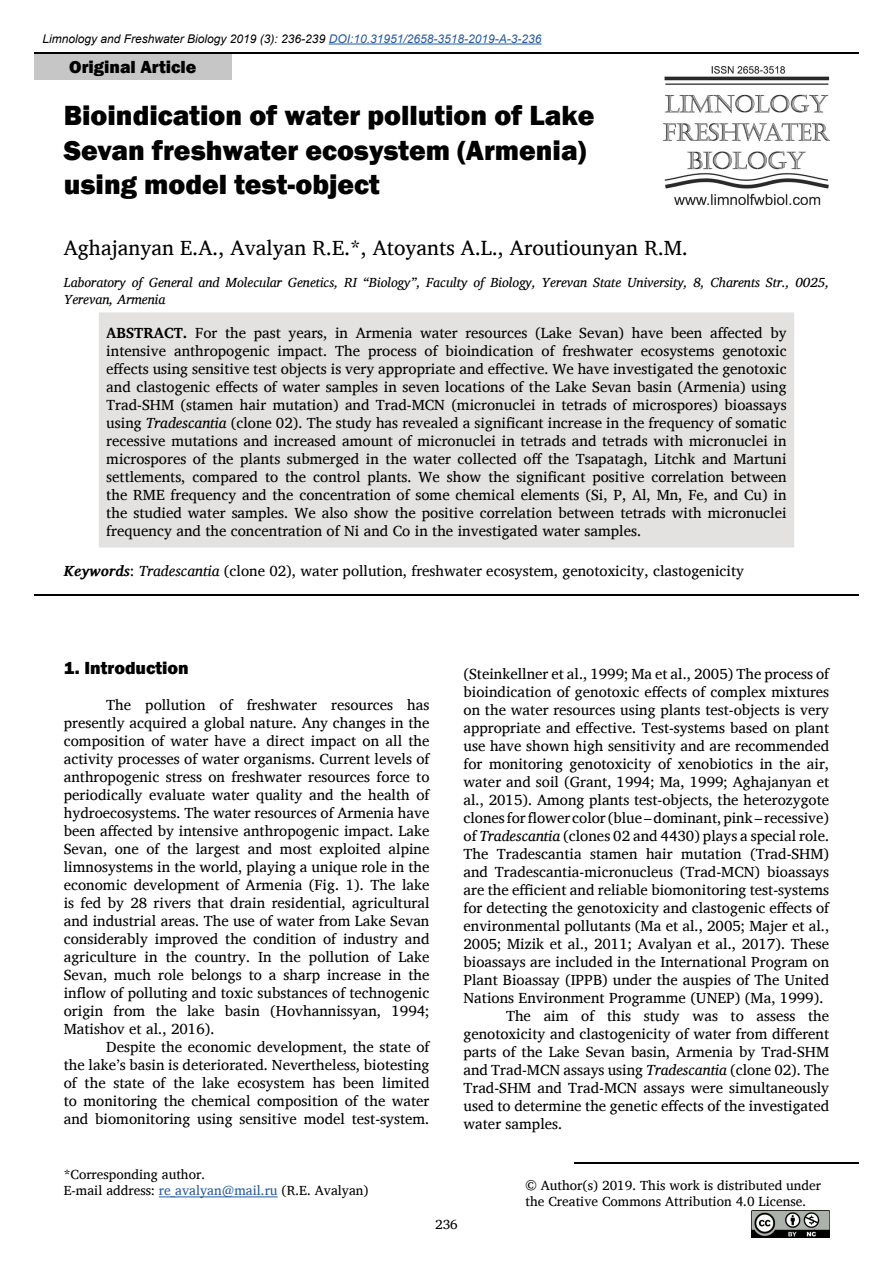
<style>
.page{position:relative;width:893px;height:1263px;background:#fff}
.page>*{position:absolute;margin:0;border:0;box-sizing:border-box;transform-origin:0 0}
.t1{font:800 28.5px/34.2px "Franklin Gothic";color:#000}
.t2{font:21px "Charis SIL";color:#000}
.t3{font:800 18px "Franklin Gothic";color:#000}
.t4{font:15px/18px "Charis SIL";color:#000;text-align:justify}
.t5{font:13.5px/16.2px "Charis SIL";color:#000}
.t6{font:italic 13.5px/16.2px "Charis SIL";color:#000}
.t7{font:italic 12px "Arial";color:#000}
.s1{color:#275b9b}
.s2{font-weight:700}
.s3{font-style:italic}
.s4{font-weight:700;font-style:italic}
</style>
<div class="page">
<hr style="left:34px;top:52px;width:825px;height:2px;background:#000">
<hr style="left:329px;top:44px;width:213px;height:1px;background:#275b9b">
<hr style="left:159px;top:1196px;width:119px;height:1px;background:#275b9b">
<img style="left:751px;top:1210px;width:78px;height:27px">
<div style="left:34px;top:54px;width:198px;height:26px;background:#c6c6c6"></div>
<div style="left:99px;top:312px;width:695px;height:236px;background:#e3e2e1"></div>
<hr style="left:34px;top:594px;width:825px;height:2px;background:#000">
<img style="left:663px;top:67px;width:166px;height:138px">
<hr style="left:574px;top:1162px;width:285px;height:1px;background:#000">
<p class="t7" style="left:43px;top:31px;width:500px">Limnology and Freshwater Biology 2019 (3): 236-239 <span class="s1">DOI:10.31951/2658-3518-2019-A-3-236</span></p>
<p class="t3" style="left:69px;top:55px;width:129px">Original Article</p>
<h1 class="t1" style="left:64px;top:99px;width:532px">Bioindication of water pollution of Lake<br>Sevan freshwater ecosystem (Armenia) using model test-object</h1>
<h2 class="t2" style="left:64px;top:236px;width:626px">Aghajanyan E.A., Avalyan R.E.*, Atoyants A.L., Aroutiounyan R.M.</h2>
<p class="t6" style="left:64px;top:275px;width:767px">Laboratory of General and Molecular Genetics, RI “Biology”, Faculty of Biology, Yerevan State University, 8, Charents Str., 0025,<br>Yerevan, Armenia</p>
<p class="t4" style="left:106px;top:324px;width:682px"><span class="s2">ABSTRACT.</span> For the past years, in Armenia water resources (Lake Sevan) have been affected by intensive anthropogenic impact. The process of bioindication of freshwater ecosystems genotoxic effects using sensitive test objects is very appropriate and effective. We have investigated the genotoxic and clastogenic effects of water samples in seven locations of the Lake Sevan basin (Armenia) using Trad-SHM (stamen hair mutation) and Trad-MCN (micronuclei in tetrads of microspores) bioassays using <span class="s3">Tradescantia</span> (clone 02). The study has revealed a significant increase in the frequency of somatic recessive mutations and increased amount of micronuclei in tetrads and tetrads with micronuclei in microspores of the plants submerged in the water collected off the Tsapatagh, Litchk and Martuni settlements, compared to the control plants. We show the significant positive correlation between the RME frequency and the concentration of some chemical elements (Si, P, Al, Mn, Fe, and Cu) in the studied water samples. We also show the positive correlation between tetrads with micronuclei frequency and the concentration of Ni and Co in the investigated water samples.</p>
<p class="t4" style="left:64px;top:562px;width:682px"><span class="s4">Keywords</span>: <span class="s3">Tradescantia</span> (clone 02), water pollution, freshwater ecosystem, genotoxicity, clastogenicity</p>
<p class="t3" style="left:64px;top:656px;width:127px">1. Introduction</p>
<p class="t4" style="left:64px;top:696px;width:367px;text-indent:43px">The pollution of freshwater resources has presently acquired a global nature. Any changes in the composition of water have a direct impact on all the activity processes of water organisms. Current levels of anthropogenic stress on freshwater resources force to periodically evaluate water quality and the health of hydroecosystems. The water resources of Armenia have been affected by intensive anthropogenic impact. Lake Sevan, one of the largest and most exploited alpine limnosystems in the world, playing a unique role in the economic development of Armenia (Fig. 1). The lake is fed by 28 rivers that drain residential, agricultural and industrial areas. The use of water from Lake Sevan considerably improved the condition of industry and agriculture in the country. In the pollution of Lake Sevan, much role belongs to a sharp increase in the inflow of polluting and toxic substances of technogenic origin from the lake basin (Hovhannissyan, 1994; Matishov et al., 2016).</p>
<p class="t4" style="left:64px;top:1038px;width:367px;text-indent:43px">Despite the economic development, the state of the lake’s basin is deteriorated. Nevertheless, biotesting of the state of the lake ecosystem has been limited to monitoring the chemical composition of the water and biomonitoring using sensitive model test-system.</p>
<p class="t5" style="left:64px;top:1166px;width:306px">*Corresponding author.<br>E-mail address: <span class="s1">re_avalyan@mail.ru</span> (R.E. Avalyan)</p>
<p class="t4" style="left:463px;top:665px;width:367px">(Steinkellner et al., 1999; Ma et al., 2005) The process of</p>
<p class="t4" style="left:463px;top:683px;width:367px">bioindication of genotoxic effects of complex mixtures</p>
<p class="t4" style="left:463px;top:701px;width:367px">on the water resources using plants test-objects is very</p>
<p class="t4" style="left:463px;top:719px;width:367px">appropriate and effective. Test-systems based on plant</p>
<p class="t4" style="left:463px;top:737px;width:367px">use have shown high sensitivity and are recommended</p>
<p class="t4" style="left:463px;top:755px;width:367px">for monitoring genotoxicity of xenobiotics in the air,</p>
<p class="t4" style="left:463px;top:773px;width:367px">water and soil (Grant, 1994; Ma, 1999; Aghajanyan et</p>
<p class="t4" style="left:463px;top:791px;width:367px">al., 2015). Among plants test-objects, the heterozygote</p>
<p class="t4" style="left:463px;top:809px;width:367px">clones for flower color (blue – dominant, pink – recessive)</p>
<p class="t4" style="left:463px;top:827px;width:367px">of <span class="s3">Tradescantia</span> (clones 02 and 4430) plays a special role.</p>
<p class="t4" style="left:463px;top:845px;width:367px">The Tradescantia stamen hair mutation (Trad-SHM)</p>
<p class="t4" style="left:463px;top:863px;width:367px">and Tradescantia-micronucleus (Trad-MCN) bioassays</p>
<p class="t4" style="left:463px;top:881px;width:367px">are the efficient and reliable biomonitoring test-systems</p>
<p class="t4" style="left:463px;top:899px;width:367px">for detecting the genotoxicity and clastogenic effects of</p>
<p class="t4" style="left:463px;top:917px;width:367px">environmental pollutants (Ma et al., 2005; Majer et al.,</p>
<p class="t4" style="left:463px;top:935px;width:367px">2005; Mizik et al., 2011; Avalyan et al., 2017). These</p>
<p class="t4" style="left:463px;top:953px;width:367px">bioassays are included in the International Program on</p>
<p class="t4" style="left:463px;top:971px;width:367px">Plant Bioassay (IPPB) under the auspies of The United</p>
<p class="t4" style="left:463px;top:989px;width:362px">Nations Environment Programme (UNEP) (Ma, 1999).</p>
<p class="t4" style="left:506px;top:1007px;width:325px">The aim of this study was to assess the</p>
<p class="t4" style="left:463px;top:1025px;width:367px">genotoxicity and clastogenicity of water from different</p>
<p class="t4" style="left:463px;top:1043px;width:367px">parts of the Lake Sevan basin, Armenia by Trad-SHM</p>
<p class="t4" style="left:463px;top:1061px;width:367px">and Trad-MCN assays using <span class="s3">Tradescantia</span> (clone 02). The</p>
<p class="t4" style="left:463px;top:1079px;width:367px">Trad-SHM and Trad-MCN assays were simultaneously</p>
<p class="t4" style="left:463px;top:1097px;width:367px">used to determine the genetic effects of the investigated</p>
<p class="t4" style="left:463px;top:1115px;width:100px">water samples.</p>
<p class="t5" style="left:526px;top:1177px;width:297px">© Author(s) 2019. This work is distributed under the Creative Commons Attribution 4.0 License.</p>
<p class="t5" style="left:435px;top:1216px;width:24px">236</p>
</div>
